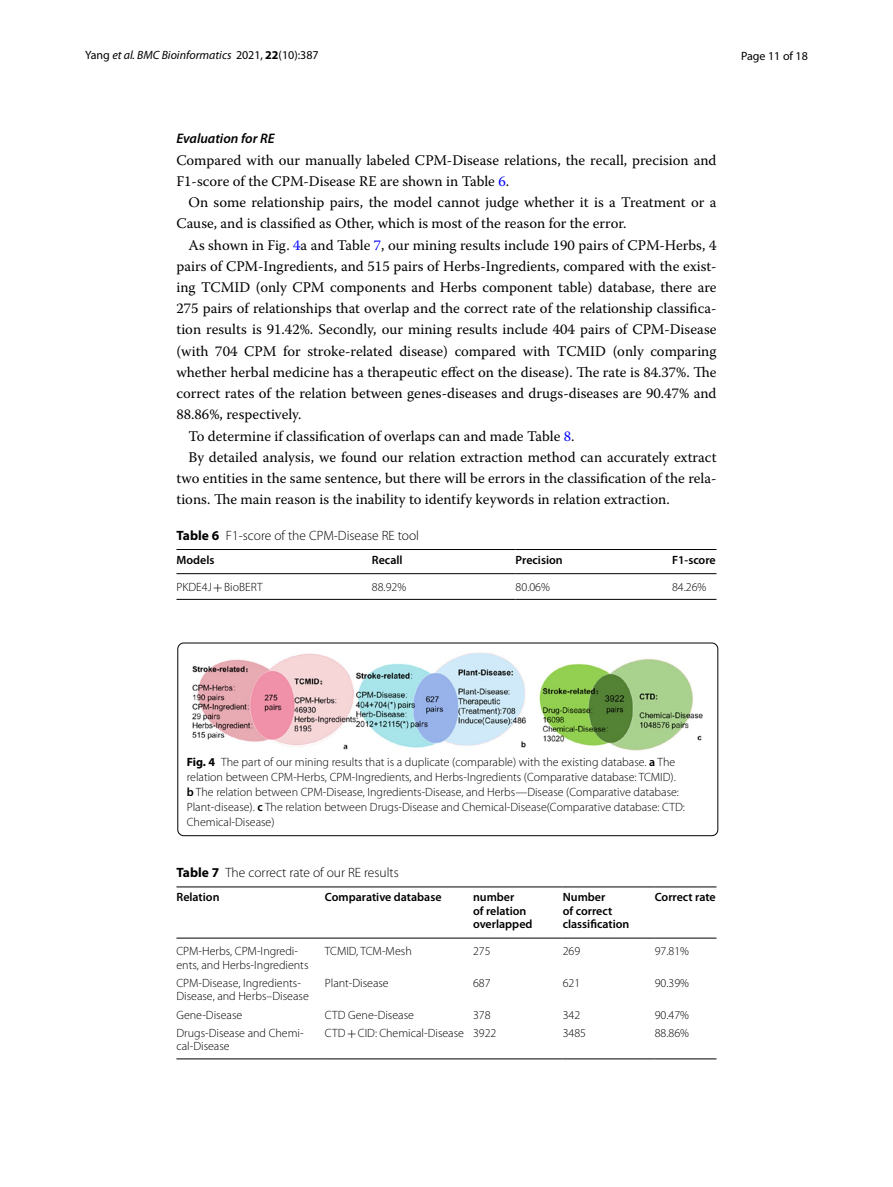
<style>
.page{position:relative;width:893px;height:1187px;background:#fff}
.page>*{position:absolute;margin:0;border:0;box-sizing:border-box;transform-origin:0 0}
.t1{font:14.7px/21.3px "Warnock Pro";color:#000}
.t2{font:italic 600 13.8px "Myriad Pro";color:#000}
.t3{font:300 13.5px "Myriad Pro";color:#000}
.t4{font:300 12px/15px "Myriad Pro";color:#000}
.t5{font:600 12px/13.5px "Myriad Pro";color:#000}
.t6{font:italic 12px "Myriad Pro";color:#000}
.t7{font:12px "Myriad Pro";color:#000}
.s1{font-style:normal}
.s2{font-weight:700;font-style:normal}
.s3{color:#00f}
.s4{font-weight:700}
.s5{font-family:"MTSY";font-weight:400}
.s6{font-weight:600}
</style>
<div class="page">
<hr style="left:176px;top:549px;width:196px;height:1px;background:#000">
<hr style="left:176px;top:573px;width:196px;height:1px;background:#000">
<hr style="left:372px;top:549px;width:144px;height:1px;background:#000">
<hr style="left:372px;top:573px;width:144px;height:1px;background:#000">
<hr style="left:516px;top:549px;width:156px;height:1px;background:#000">
<hr style="left:516px;top:573px;width:156px;height:1px;background:#000">
<hr style="left:672px;top:549px;width:44px;height:1px;background:#000">
<hr style="left:672px;top:573px;width:44px;height:1px;background:#000">
<hr style="left:176px;top:599px;width:196px;height:1px;background:#000">
<hr style="left:372px;top:599px;width:144px;height:1px;background:#000">
<hr style="left:516px;top:599px;width:156px;height:1px;background:#000">
<hr style="left:672px;top:599px;width:44px;height:1px;background:#000">
<img style="left:193px;top:653px;width:510px;height:97px">
<div style="left:178px;top:642px;width:540px;height:193px;border:1px solid #000;border-radius:6px"></div>
<hr style="left:176px;top:886px;width:149px;height:1px;background:#000">
<hr style="left:176px;top:937px;width:149px;height:1px;background:#000">
<hr style="left:325px;top:886px;width:148px;height:1px;background:#000">
<hr style="left:325px;top:937px;width:148px;height:1px;background:#000">
<hr style="left:473px;top:886px;width:90px;height:1px;background:#000">
<hr style="left:473px;top:937px;width:90px;height:1px;background:#000">
<hr style="left:563px;top:886px;width:92px;height:1px;background:#000">
<hr style="left:563px;top:937px;width:92px;height:1px;background:#000">
<hr style="left:655px;top:886px;width:61px;height:1px;background:#000">
<hr style="left:655px;top:937px;width:61px;height:1px;background:#000">
<hr style="left:176px;top:1058px;width:149px;height:1px;background:#000">
<hr style="left:325px;top:1058px;width:148px;height:1px;background:#000">
<hr style="left:473px;top:1058px;width:90px;height:1px;background:#000">
<hr style="left:563px;top:1058px;width:92px;height:1px;background:#000">
<hr style="left:655px;top:1058px;width:61px;height:1px;background:#000">
<p class="t6" style="left:85px;top:48px;width:235px"><span class="s1">Yang</span> et al. BMC Bioinformatics <span class="s1">2021,</span> <span class="s2">22</span><span class="s1">(10):387</span></p>
<p class="t7" style="left:741px;top:48px;width:68px">Page 11 of 18</p>
<p class="t2" style="left:176px;top:130px;width:100px">Evaluation for RE</p>
<p class="t1" style="left:176px;top:149px;width:542px">Compared with our manually labeled CPM-Disease relations, the recall, precision and<br>F1-score of the CPM-Disease RE are shown in Table <span class="s3">6</span>.</p>
<p class="t1" style="left:176px;top:191px;width:542px;text-indent:12px">On some relationship pairs, the model cannot judge whether it is a Treatment or a<br>Cause, and is classified as Other, which is most of the reason for the error.</p>
<p class="t1" style="left:188px;top:234px;width:529px">As shown in Fig. <span class="s3">4</span>a and Table <span class="s3">7</span>, our mining results include 190 pairs of CPM-Herbs, 4</p>
<p class="t1" style="left:176px;top:255px;width:542px">pairs of CPM-Ingredients, and 515 pairs of Herbs-Ingredients, compared with the exist-</p>
<p class="t1" style="left:176px;top:276px;width:542px">ing TCMID (only CPM components and Herbs component table) database, there are</p>
<p class="t1" style="left:176px;top:297px;width:542px">275 pairs of relationships that overlap and the correct rate of the relationship classifica-</p>
<p class="t1" style="left:176px;top:319px;width:542px">tion results is 91.42%. Secondly, our mining results include 404 pairs of CPM-Disease</p>
<p class="t1" style="left:176px;top:340px;width:541px">(with 704 CPM for stroke-related disease) compared with TCMID (only comparing</p>
<p class="t1" style="left:176px;top:361px;width:542px">whether herbal medicine has a therapeutic effect on the disease). The rate is 84.37%. The</p>
<p class="t1" style="left:176px;top:382px;width:542px">correct rates of the relation between genes-diseases and drugs-diseases are 90.47% and</p>
<p class="t1" style="left:176px;top:403px;width:127px">88.86%, respectively.</p>
<p class="t1" style="left:188px;top:425px;width:388px">To determine if classification of overlaps can and made Table <span class="s3">8</span>.</p>
<p class="t1" style="left:188px;top:446px;width:530px">By detailed analysis, we found our relation extraction method can accurately extract</p>
<p class="t1" style="left:176px;top:467px;width:542px">two entities in the same sentence, but there will be errors in the classification of the rela-</p>
<p class="t1" style="left:176px;top:488px;width:495px">tions. The main reason is the inability to identify keywords in relation extraction.</p>
<p class="t3" style="left:176px;top:527px;width:244px"><span class="s4">Table 6</span> F1-score of the CPM-Disease RE tool</p>
<p class="t5" style="left:176px;top:553px;width:40px">Models</p>
<p class="t5" style="left:372px;top:553px;width:32px">Recall</p>
<p class="t5" style="left:516px;top:553px;width:49px">Precision</p>
<p class="t5" style="left:672px;top:553px;width:45px">F1-score</p>
<p class="t4" style="left:176px;top:579px;width:88px">PKDE4J<span class="s5">+</span>BioBERT</p>
<p class="t4" style="left:372px;top:579px;width:36px">88.92%</p>
<p class="t4" style="left:516px;top:579px;width:36px">80.06%</p>
<p class="t4" style="left:672px;top:579px;width:36px">84.26%</p>
<p class="t4" style="left:187px;top:754px;width:500px"><span class="s4">Fig. 4</span> The part of our mining results that is a duplicate (comparable) with the existing database. <span class="s6">a</span> The relation between CPM-Herbs, CPM-Ingredients, and Herbs-Ingredients (Comparative database: TCMID). <span class="s6">b</span> The relation between CPM-Disease, Ingredients-Disease, and Herbs—Disease (Comparative database:<br>Plant-disease). <span class="s6">c</span> The relation between Drugs-Disease and Chemical-Disease(Comparative database: CTD:<br>Chemical-Disease)</p>
<p class="t3" style="left:176px;top:865px;width:224px"><span class="s4">Table 7</span> The correct rate of our RE results</p>
<p class="t5" style="left:176px;top:890px;width:45px">Relation</p>
<p class="t5" style="left:325px;top:890px;width:118px">Comparative database</p>
<p class="t5" style="left:473px;top:890px;width:61px">number<br>of relation overlapped</p>
<p class="t5" style="left:563px;top:890px;width:68px">Number<br>of correct classification</p>
<p class="t5" style="left:655px;top:890px;width:63px">Correct rate</p>
<p class="t4" style="left:176px;top:944px;width:134px;line-height:13.5px">CPM-Herbs, CPM-Ingredi&shy;ents, and Herbs-Ingredients</p>
<p class="t4" style="left:325px;top:943px;width:88px">TCMID, TCM-Mesh</p>
<p class="t4" style="left:473px;top:943px;width:19px">275</p>
<p class="t4" style="left:563px;top:943px;width:19px">269</p>
<p class="t4" style="left:655px;top:943px;width:36px">97.81%</p>
<p class="t4" style="left:176px;top:976px;width:134px;line-height:13.5px">CPM-Disease, Ingredients-<br>Disease, and Herbs–Disease</p>
<p class="t4" style="left:325px;top:975px;width:65px">Plant-Disease</p>
<p class="t4" style="left:473px;top:975px;width:19px">687</p>
<p class="t4" style="left:563px;top:975px;width:19px">621</p>
<p class="t4" style="left:655px;top:975px;width:36px">90.39%</p>
<p class="t4" style="left:176px;top:1007px;width:67px">Gene-Disease</p>
<p class="t4" style="left:325px;top:1007px;width:91px">CTD Gene-Disease</p>
<p class="t4" style="left:473px;top:1007px;width:19px">378</p>
<p class="t4" style="left:563px;top:1007px;width:19px">342</p>
<p class="t4" style="left:655px;top:1007px;width:36px">90.47%</p>
<p class="t4" style="left:176px;top:1026px;width:129px;line-height:13.5px">Drugs-Disease and Chemi&shy;cal-Disease</p>
<p class="t4" style="left:325px;top:1025px;width:173px">CTD<span class="s5">+</span>CID: Chemical-Disease 3922</p>
<p class="t4" style="left:563px;top:1025px;width:25px">3485</p>
<p class="t4" style="left:655px;top:1025px;width:36px">88.86%</p>
</div>
